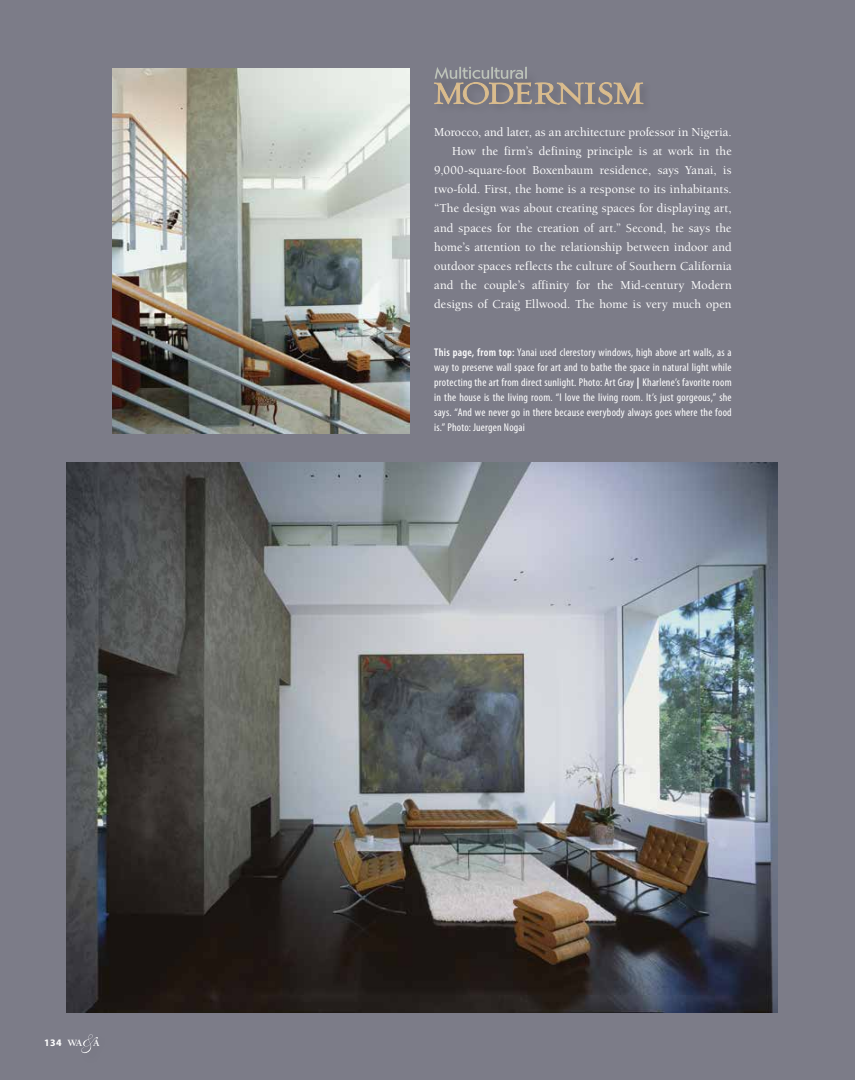
<style>
.page{position:relative;width:855px;height:1080px;background:#7c7c88}
.page>*{position:absolute;margin:0;border:0;box-sizing:border-box;transform-origin:0 0}
.t1{font:500 12.5px/19.1px "Berkeley Oldstyle IT Cby BT";letter-spacing:.015em;color:#fff;text-align:right}
.t2{font:condensed 11.25px/15px "Myriad Pro";letter-spacing:.02em;color:#fff;text-align:justify}
.t3{font:700 10px "Myriad Pro";color:#fff}
.s1{font-family:"Berkeley Oldstyle IT Cby BT";font-size:9.88px}
.s2{font-weight:600}
.s3{font-weight:700;font-stretch:normal}
</style>
<div class="page">
<svg style="left:81px;top:1034px;width:17px;height:19px"></svg>
<img style="left:67px;top:463px;width:711px;height:550px">
<img style="left:112px;top:69px;width:297px;height:365px">
<svg style="left:434px;top:66px;width:209px;height:39px"></svg>
<p class="t3" style="left:44px;top:1036px;width:57px">134 <span class="s1">WA A</span></p>
<p class="t1" style="left:434px;top:122px;width:299px">Morocco, and later, as an architecture professor in Nigeria.<br>How the firm’s defining principle is at work in the 9,000-square-foot Boxenbaum residence, says Yanai, is two-fold. First, the home is a response to its inhabitants. “The design was about creating spaces for displaying art, and spaces for the creation of art.” Second, he says the home’s attention to the relationship between indoor and outdoor spaces reflects the culture of Southern California and the couple’s affinity for the Mid-century Modern designs of Craig Ellwood. The home is very much open</p>
<p class="t2" style="left:434px;top:345px;width:299px"><span class="s2">This page, from top:</span> Yanai used clerestory windows, high above art walls, as a way to preserve wall space for art and to bathe the space in natural light while protecting the art from direct sunlight. Photo: Art Gray <span class="s3">|</span> Kharlene’s favorite room in the house is the living room. “I love the living room. It’s just gorgeous,” she says. “And we never go in there because everybody always goes where the food is.” Photo: Juergen Nogai</p>
</div>
